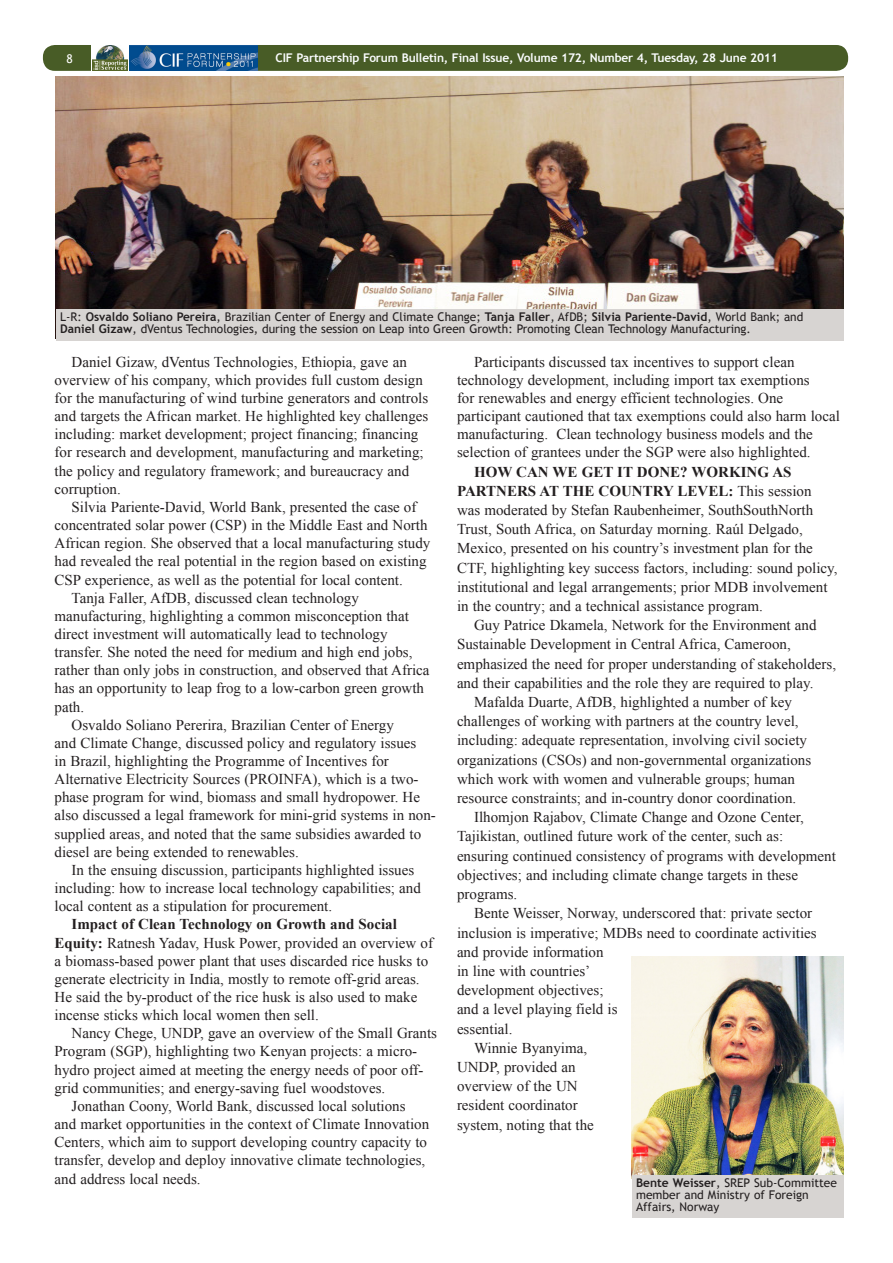
<style>
.page{position:relative;width:893px;height:1263px;background:#fff}
.page>*{position:absolute;margin:0;border:0;box-sizing:border-box;transform-origin:0 0}
.ENB_-_Body{font:15px/18.1px "Times New Roman";color:#231f20}
.Image_caption{font:12px/12px "Trebuchet MS";color:#231f20}
.t1{font:700 12px "Trebuchet MS";letter-spacing:-.015em;color:#fbfdfe}
.t2{font:12px "Trebuchet MS";color:#fff}
.s1{font-weight:700}
</style>
<div class="page">
<div style="left:43px;top:45px;width:805px;height:26px;background:#485c26;border-radius:12px"></div>
<div style="left:91px;top:44px;width:38px;height:27px;background:#fff"></div>
<img style="left:92px;top:45px;width:36px;height:26px">
<div style="left:128px;top:45px;width:130px;height:26px;background:#014c8f"></div>
<img style="left:130px;top:45px;width:127px;height:26px">
<img style="left:56px;top:76px;width:787px;height:234px">
<div style="left:56px;top:310px;width:787px;height:31px;background:#d7d4d2"></div>
<img style="left:632px;top:956px;width:211px;height:220px">
<div style="left:632px;top:1176px;width:211px;height:42px;background:#d7d4d2"></div>
<p class="t2" style="left:67px;top:51px;width:8px">8</p>
<p class="t1" style="left:276px;top:50px;width:504px">CIF Partnership Forum Bulletin, Final Issue, Volume 172, Number 4, Tuesday, 28 June 2011</p>
<p class="Image_caption" style="left:60px;top:311px;width:745px">L-R: <span class="s1">Osvaldo Soliano Pereira</span>, Brazilian Center of Energy and Climate Change; <span class="s1">Tanja Faller</span>, AfDB; <span class="s1">Silvia Pariente-David</span>, World Bank; and<br><span class="s1">Daniel Gizaw</span>, dVentus Technologies, during the session on Leap into Green Growth: Promoting Clean Technology Manufacturing.</p>
<p class="ENB_-_Body" style="left:55px;top:352px;width:375px;text-indent:17px">Daniel Gizaw, dVentus Technologies, Ethiopia, gave an overview of his company, which provides full custom design for the manufacturing of wind turbine generators and controls and targets the African market. He highlighted key challenges including: market development; project financing; financing for research and development, manufacturing and marketing; the policy and regulatory framework; and bureaucracy and corruption.</p>
<p class="ENB_-_Body" style="left:55px;top:498px;width:377px;text-indent:17px">Silvia Pariente-David, World Bank, presented the case of concentrated solar power (CSP) in the Middle East and North African region. She observed that a local manufacturing study had revealed the real potential in the region based on existing CSP experience, as well as the potential for local content.</p>
<p class="ENB_-_Body" style="left:55px;top:588px;width:376px;text-indent:17px">Tanja Faller, AfDB, discussed clean technology manufacturing, highlighting a common misconception that direct investment will automatically lead to technology transfer. She noted the need for medium and high end jobs, rather than only jobs in construction, and observed that Africa has an opportunity to leap frog to a low-carbon green growth path.</p>
<p class="ENB_-_Body" style="left:55px;top:715px;width:383px;text-indent:17px">Osvaldo Soliano Pererira, Brazilian Center of Energy<br>and Climate Change, discussed policy and regulatory issues<br>in Brazil, highlighting the Programme of Incentives for Alternative Electricity Sources (PROINFA), which is a two&shy;phase program for wind, biomass and small hydropower. He also discussed a legal framework for mini-grid systems in non&shy;supplied areas, and noted that the same subsidies awarded to diesel are being extended to renewables.</p>
<p class="ENB_-_Body" style="left:55px;top:861px;width:368px;text-indent:17px">In the ensuing discussion, participants highlighted issues including: how to increase local technology capabilities; and local content as a stipulation for procurement.</p>
<p class="ENB_-_Body" style="left:55px;top:915px;width:380px;text-indent:17px"><span class="s1">Impact of Clean Technology on Growth and Social Equity:</span> Ratnesh Yadav, Husk Power, provided an overview of a biomass-based power plant that uses discarded rice husks to generate electricity in India, mostly to remote off-grid areas.<br>He said the by-product of the rice husk is also used to make incense sticks which local women then sell.</p>
<p class="ENB_-_Body" style="left:55px;top:1024px;width:384px;text-indent:17px">Nancy Chege, UNDP, gave an overview of the Small Grants Program (SGP), highlighting two Kenyan projects: a micro&shy;hydro project aimed at meeting the energy needs of poor off&shy;grid communities; and energy-saving fuel woodstoves.</p>
<p class="ENB_-_Body" style="left:55px;top:1096px;width:376px;text-indent:17px">Jonathan Coony, World Bank, discussed local solutions and market opportunities in the context of Climate Innovation Centers, which aim to support developing country capacity to transfer, develop and deploy innovative climate technologies, and address local needs.</p>
<p class="ENB_-_Body" style="left:457px;top:352px;width:384px;text-indent:17px">Participants discussed tax incentives to support clean technology development, including import tax exemptions<br>for renewables and energy efficient technologies. One participant cautioned that tax exemptions could also harm local manufacturing. Clean technology business models and the selection of grantees under the SGP were also highlighted.</p>
<p class="ENB_-_Body" style="left:457px;top:462px;width:382px;line-height:19.2px;text-indent:17px"><span class="s1">HOW CAN WE GET IT DONE? WORKING AS PARTNERS AT THE COUNTRY LEVEL:</span> This session was moderated by Stefan Raubenheimer, SouthSouthNorth Trust, South Africa, on Saturday morning. Raúl Delgado, Mexico, presented on his country’s investment plan for the CTF, highlighting key success factors, including: sound policy, institutional and legal arrangements; prior MDB involvement in the country; and a technical assistance program.</p>
<p class="ENB_-_Body" style="left:457px;top:615px;width:381px;line-height:19.2px;text-indent:17px">Guy Patrice Dkamela, Network for the Environment and Sustainable Development in Central Africa, Cameroon, emphasized the need for proper understanding of stakeholders, and their capabilities and the role they are required to play.</p>
<p class="ENB_-_Body" style="left:457px;top:692px;width:356px;line-height:19.2px;text-indent:17px">Mafalda Duarte, AfDB, highlighted a number of key challenges of working with partners at the country level, including: adequate representation, involving civil society organizations (CSOs) and non-governmental organizations which work with women and vulnerable groups; human resource constraints; and in-country donor coordination.</p>
<p class="ENB_-_Body" style="left:457px;top:807px;width:380px;line-height:19.2px;text-indent:17px">Ilhomjon Rajabov, Climate Change and Ozone Center, Tajikistan, outlined future work of the center, such as: ensuring continued consistency of programs with development objectives; and including climate change targets in these programs.</p>
<p class="ENB_-_Body" style="left:457px;top:903px;width:361px;line-height:19.2px;text-indent:17px">Bente Weisser, Norway, underscored that: private sector inclusion is imperative; MDBs need to coordinate activities and provide information<br>in line with countries’<br>development objectives;<br>and a level playing field is<br>essential.</p>
<p class="ENB_-_Body" style="left:457px;top:1038px;width:138px;line-height:19.2px;text-indent:17px">Winnie Byanyima,<br>UNDP, provided an overview of the UN resident coordinator system, noting that the</p>
<p class="Image_caption" style="left:636px;top:1177px;width:202px"><span class="s1">Bente Weisser</span>, SREP Sub-Committee member and Ministry of Foreign<br>Affairs, Norway</p>
</div>
